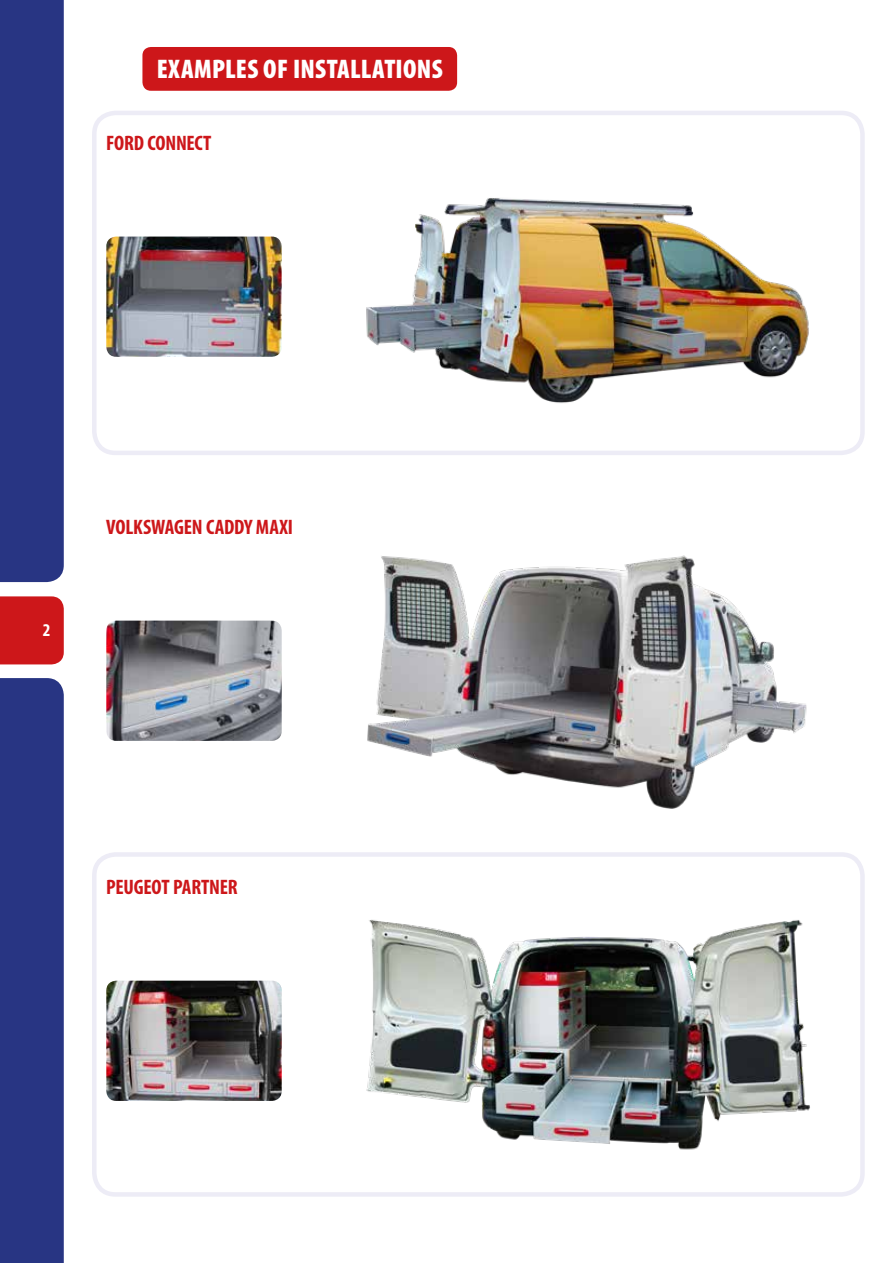
<style>
.page{position:relative;width:893px;height:1263px;background:#fff}
.page>*{position:absolute;margin:0;border:0;box-sizing:border-box;transform-origin:0 0}
.t1{font:900 condensed 27px "Myriad Pro";letter-spacing:.01em;color:#fff}
.t2{font:700 condensed 21px "Myriad Pro";letter-spacing:-.01em;color:#cd171a}
.t3{font:700 condensed 18px "Myriad Pro";color:#fff}
</style>
<div class="page">
<div style="left:92px;top:111px;width:773px;height:344px;border:4px solid #edecf6;border-radius:21px"></div>
<div style="left:92px;top:852px;width:773px;height:345px;border:4px solid #edecf6;border-radius:21px"></div>
<div style="left:0;top:596px;width:64px;height:68px;background:#cd171a"></div>
<div style="left:0;top:678px;width:64px;height:585px;background:#283583"></div>
<div style="left:0;top:0;width:64px;height:582px;background:#283583"></div>
<img style="left:366px;top:198px;width:443px;height:205px">
<img style="left:367px;top:555px;width:440px;height:254px">
<img style="left:366px;top:919px;width:444px;height:231px">
<img style="left:106px;top:237px;width:176px;height:120px">
<img style="left:106px;top:621px;width:176px;height:120px">
<img style="left:106px;top:981px;width:176px;height:120px">
<div style="left:142px;top:47px;width:315px;height:44px;background:#cd171a;border-radius:9px"></div>
<p class="t1" style="left:157px;top:52px;width:288px">EXAMPLES OF INSTALLATIONS</p>
<p class="t2" style="left:106px;top:130px;width:107px">FORD CONNECT</p>
<p class="t3" style="left:43px;top:621px;width:11px">22</p>
<p class="t2" style="left:106px;top:514px;width:188px">VOLKSWAGEN CADDY MAXI</p>
<p class="t2" style="left:106px;top:874px;width:133px">PEUGEOT PARTNER</p>
</div>
